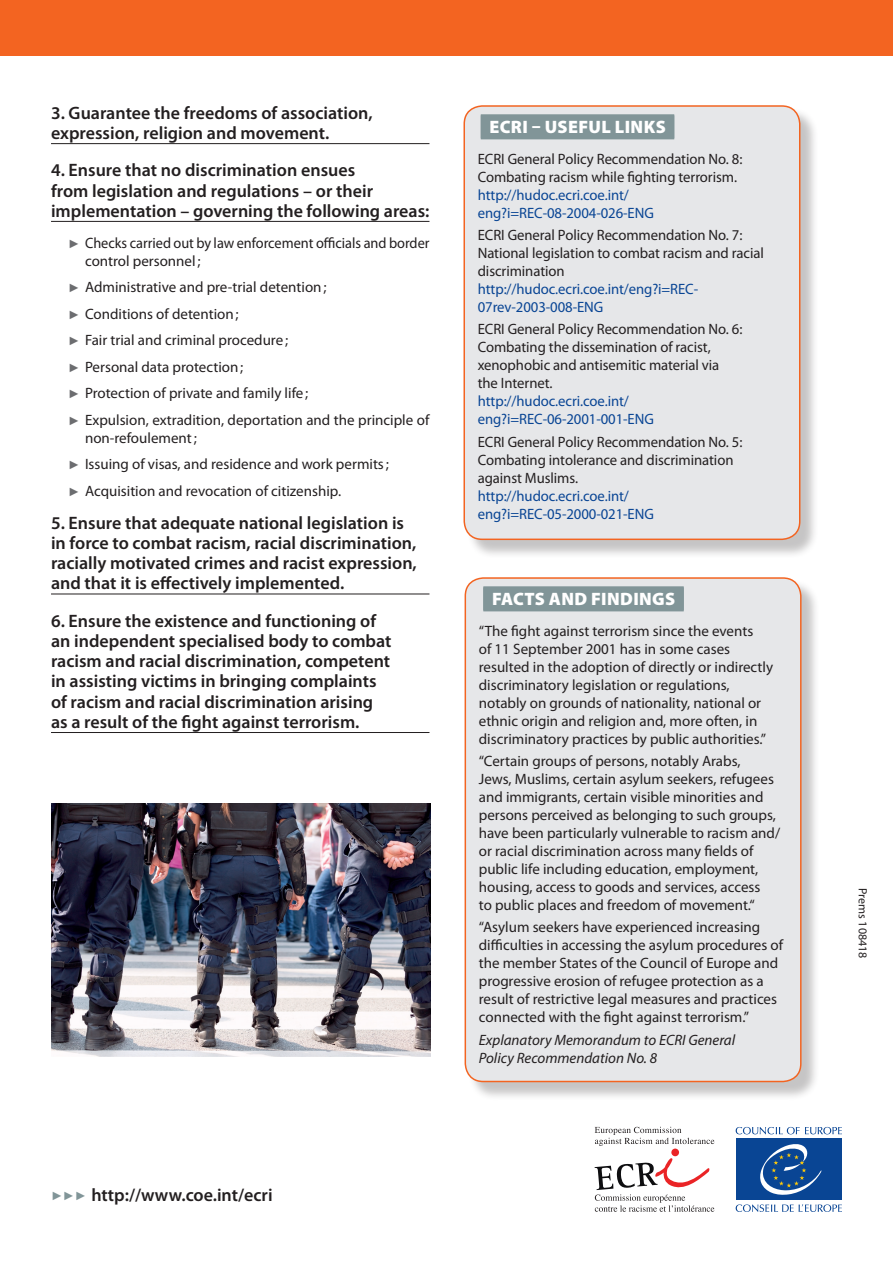
<style>
.page{position:relative;width:893px;height:1263px;background:#fff}
.page>*{position:absolute;margin:0;border:0;box-sizing:border-box;transform-origin:0 0}
.t1{font:600 18px/20.2px "Myriad Pro";color:#231f20}
.t2{font:900 18px "Myriad Pro";letter-spacing:.02em;color:#fff}
.t3{font:15px/18px "Myriad Pro";color:#231f20}
.t4{font:15px/18px "Myriad Pro";letter-spacing:-.005em;color:#094594}
.t5{font:15px/18px "Myriad Pro";color:#231f20;scale:.96 1}
.t6{font:italic 15px/18px "Myriad Pro";color:#231f20}
.t7{font:12px "Myriad Pro";color:#231f20}
.s1{font-family:"Arial";font-size:12px;color:#6c6d70}
.s2{font-family:"Arial";font-weight:400;font-size:12px;color:#819598}
</style>
<div class="page">
<hr style="left:51px;top:143px;width:378px;height:1px;background:#231f20">
<hr style="left:51px;top:221px;width:378px;height:1px;background:#231f20">
<hr style="left:51px;top:594px;width:378px;height:1px;background:#231f20">
<hr style="left:51px;top:732px;width:378px;height:1px;background:#231f20">
<div style="left:0;top:0;width:893px;height:55px;background:#f36421"></div>
<svg style="left:595px;top:1127px;width:119px;height:19px"></svg>
<div style="left:671px;top:1148px;width:8px;height:8px;background:#ea2426;border-radius:50%"></div>
<svg style="left:595px;top:1158px;width:119px;height:54px"></svg>
<svg style="left:736px;top:1127px;width:106px;height:7px"></svg>
<svg style="left:736px;top:1204px;width:106px;height:8px"></svg>
<div style="left:736px;top:1139px;width:106px;height:61px;background:#094594"></div>
<svg style="left:760px;top:1144px;width:62px;height:51px"></svg>
<div style="left:467px;top:580px;width:353px;height:521px;background:#231f20;opacity:.26"></div>
<div style="left:465px;top:578px;width:336px;height:503px;background:#e6e7e9;border-radius:18px"></div>
<div style="left:483px;top:587px;width:201px;height:24px;background:#819598"></div>
<div style="left:483px;top:586px;width:201px;height:24px;background:#819598"></div>
<div style="left:465px;top:577px;width:336px;height:505px;border:2px solid #f36421;border-radius:18px"></div>
<div style="left:466px;top:108px;width:353px;height:451px;background:#231f20;opacity:.26"></div>
<div style="left:464px;top:106px;width:336px;height:433px;background:#e6e7e9;border-radius:18px"></div>
<div style="left:481px;top:115px;width:193px;height:24px;background:#819598"></div>
<div style="left:481px;top:114px;width:193px;height:24px;background:#819598"></div>
<div style="left:463px;top:105px;width:337px;height:435px;border:2px solid #f36421;border-radius:18px"></div>
<img style="left:51px;top:804px;width:379px;height:253px">
<p class="t1" style="left:51px;top:102px;width:323px">3. Guarantee the freedoms of association, expression, religion and movement.</p>
<p class="t1" style="left:51px;top:160px;width:380px">4. Ensure that no discrimination ensues<br>from legislation and regulations – or their implementation – governing the following areas:</p>
<p class="t5" style="left:85px;top:233px;width:360px;text-indent:-17px"><span class="s1">►</span> Checks carried out by law enforcement officials and border control personnel ;</p>
<p class="t3" style="left:68px;top:273px;width:363px;line-height:26.5px"><span class="s1">►</span> Administrative and pre-trial detention;<br><span class="s1">►</span> Conditions of detention;<br><span class="s1">►</span> Fair trial and criminal procedure;<br><span class="s1">►</span> Personal data protection;<br><span class="s1">►</span> Protection of private and family life;<br><span class="s1">►</span> Expulsion, extradition, deportation and the principle of</p>
<p class="t3" style="left:68px;top:424px;width:322px;line-height:26.5px;text-indent:17px">non-refoulement;<br><span class="s1">►</span> Issuing of visas, and residence and work permits; <span class="s1">►</span> Acquisition and revocation of citizenship.</p>
<p class="t1" style="left:51px;top:512px;width:367px">5. Ensure that adequate national legislation is in force to combat racism, racial discrimination, racially motivated crimes and racist expression, and that it is effectively implemented.</p>
<p class="t1" style="left:51px;top:610px;width:342px">6. Ensure the existence and functioning of an independent specialised body to combat racism and racial discrimination, competent in assisting victims in bringing complaints of racism and racial discrimination arising as a result of the fight against terrorism.</p>
<p class="t2" style="left:489px;top:115px;width:178px">ECRI – USEFUL LINKS</p>
<p class="t3" style="left:478px;top:149px;width:266px">ECRI General Policy Recommendation No. 8:<br>Combating racism while fighting terrorism.</p>
<p class="t4" style="left:478px;top:185px;width:178px">http://hudoc.ecri.coe.int/ eng?i=REC-08-2004-026-ENG</p>
<p class="t3" style="left:478px;top:226px;width:288px">ECRI General Policy Recommendation No. 7:<br>National legislation to combat racism and racial discrimination</p>
<p class="t4" style="left:478px;top:280px;width:222px">http://hudoc.ecri.coe.int/eng?i=REC-<br>07rev-2003-008-ENG</p>
<p class="t3" style="left:478px;top:320px;width:266px">ECRI General Policy Recommendation No. 6:<br>Combating the dissemination of racist, xenophobic and antisemitic material via the Internet.</p>
<p class="t4" style="left:478px;top:392px;width:178px">http://hudoc.ecri.coe.int/ eng?i=REC-06-2001-001-ENG</p>
<p class="t3" style="left:478px;top:432px;width:266px">ECRI General Policy Recommendation No. 5:<br>Combating intolerance and discrimination against Muslims.</p>
<p class="t4" style="left:478px;top:486px;width:178px">http://hudoc.ecri.coe.int/ eng?i=REC-05-2000-021-ENG</p>
<p class="t2" style="left:492px;top:587px;width:185px">FACTS AND FINDINGS</p>
<p class="t3" style="left:479px;top:621px;width:296px">“The fight against terrorism since the events<br>of 11 September 2001 has in some cases resulted in the adoption of directly or indirectly discriminatory legislation or regulations, notably on grounds of nationality, national or ethnic origin and religion and, more often, in discriminatory practices by public authorities.”</p>
<p class="t3" style="left:479px;top:752px;width:303px">“Certain groups of persons, notably Arabs,<br>Jews, Muslims, certain asylum seekers, refugees and immigrants, certain visible minorities and persons perceived as belonging to such groups, have been particularly vulnerable to racism and/ or racial discrimination across many fields of public life including education, employment, housing, access to goods and services, access<br>to public places and freedom of movement.“</p>
<p class="t3" style="left:479px;top:918px;width:306px">“Asylum seekers have experienced increasing difficulties in accessing the asylum procedures of the member States of the Council of Europe and progressive erosion of refugee protection as a result of restrictive legal measures and practices connected with the fight against terrorism.”</p>
<p class="t6" style="left:479px;top:1030px;width:258px">Explanatory Memorandum to ECRI General<br>Policy Recommendation No. 8</p>
<p class="t1" style="left:51px;top:1184px;width:223px"><span class="s2">►►►</span> http://www.coe.int/ecri</p>
<p class="t7" style="left:870px;top:888px;width:72px;rotate:90deg">Prems 108418</p>
</div>
